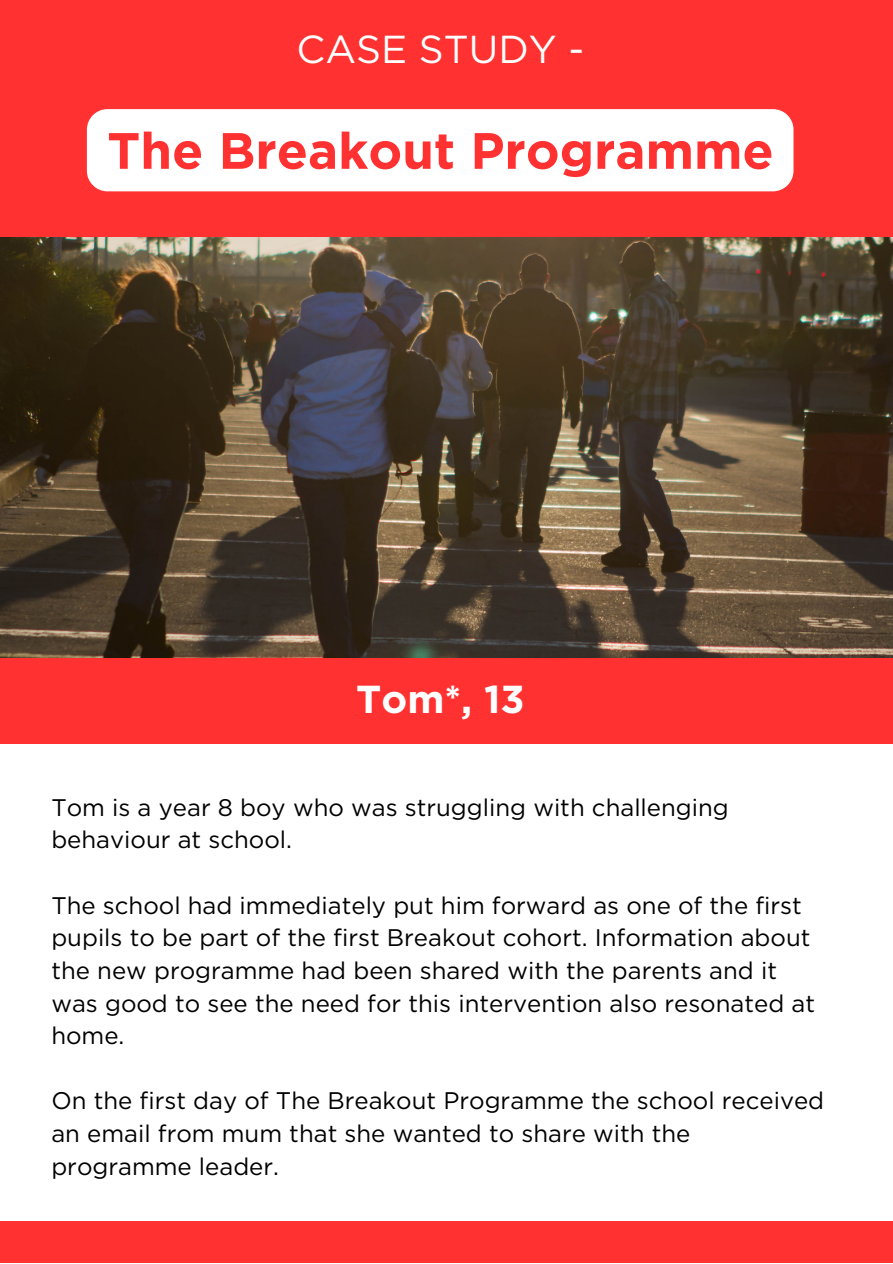
<style>
.page{position:relative;width:893px;height:1264px;background:#fff}
.page>*{position:absolute;margin:0;border:0;box-sizing:border-box;transform-origin:0 0}
.t1{font:700 51px "Gotham";color:#ff3131}
.t2{font:39px "Gotham";color:#fff}
.t3{font:700 39px "Gotham";color:#fff}
.t4{font:24px/32.5px "Gotham";color:#000}
</style>
<div class="page">
<img style="left:0;top:237px;width:892px;height:421px">
<div style="left:0;top:658px;width:892px;height:86px;background:#ff3131"></div>
<div style="left:0;top:0;width:892px;height:102px;background:#ff3131"></div>
<div style="left:0;top:89px;width:892px;height:148px;background:#ff3131"></div>
<div style="left:0;top:1221px;width:892px;height:41px;background:#ff3131"></div>
<div style="left:87px;top:109px;width:706px;height:82px;background:#fff"></div>
<h2 class="t2" style="left:296px;top:24px;width:289px">CASE STUDY -</h2>
<h1 class="t1" style="left:107px;top:117px;width:667px">The Breakout Programme</h1>
<h2 class="t3" style="left:356px;top:673px;width:170px">Tom*, 13</h2>
<p class="t4" style="left:51px;top:790px;width:679px">Tom is a year 8 boy who was struggling with challenging behaviour at school.</p>
<p class="t4" style="left:51px;top:888px;width:765px">The school had immediately put him forward as one of the first pupils to be part of the first Breakout cohort. Information about the new programme had been shared with the parents and it was good to see the need for this intervention also resonated at home.</p>
<p class="t4" style="left:51px;top:1084px;width:774px">On the first day of The Breakout Programme the school received an email from mum that she wanted to share with the programme leader.</p>
</div>
